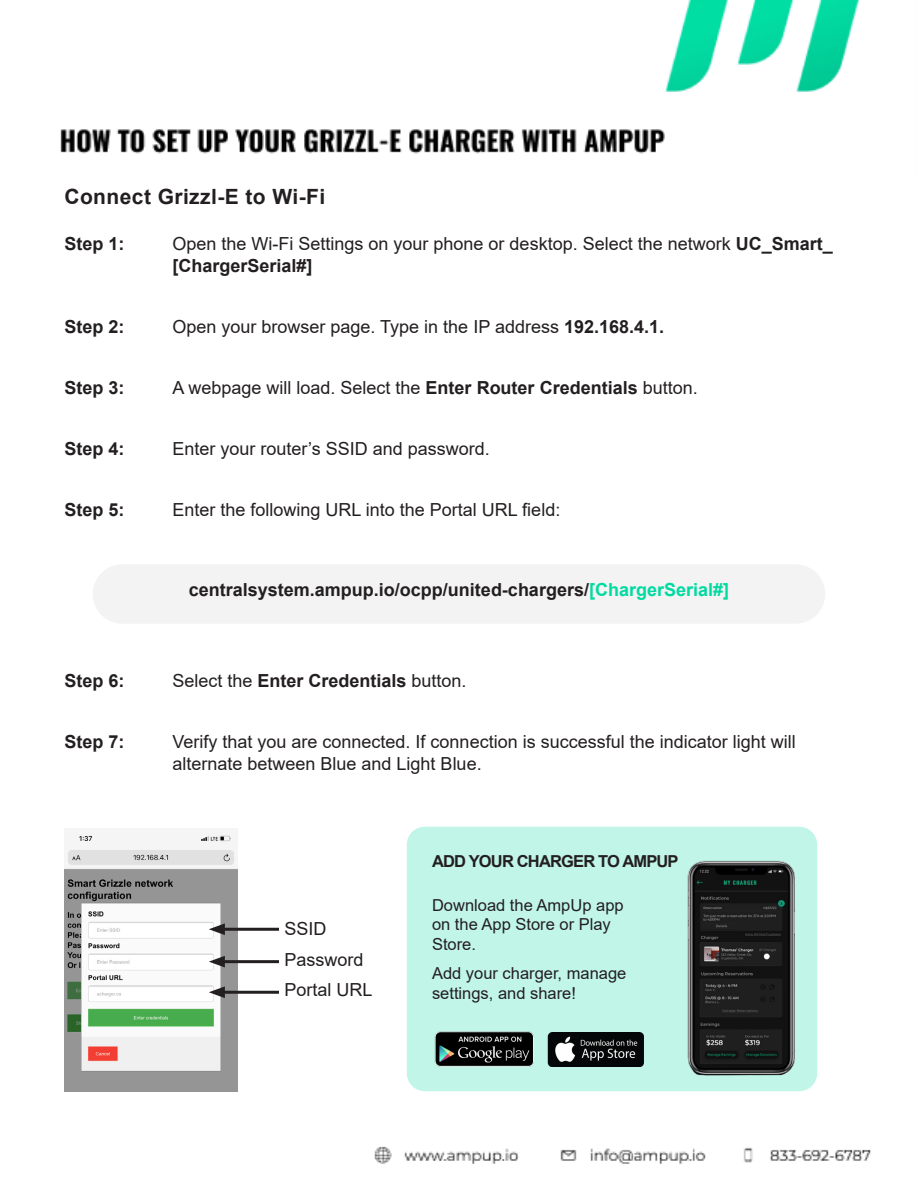
<style>
.page{position:relative;width:918px;height:1188px;background:#fff}
.page>*{position:absolute;margin:0;border:0;box-sizing:border-box;transform-origin:0 0}
.Heading_1{font:700 21px "Arial";letter-spacing:.02em;color:#231f20}
.t1{font:18px/21.6px "Arial";color:#231f20}
.t2{font:700 18px "Arial";color:#231f20}
.t3{font:16.5px/19.8px "Arial";color:#231f20}
.t4{font:700 16.5px "Arial";letter-spacing:-.05em;color:#231f20}
.s1{font-weight:700}
.s2{color:#01daa1}
</style>
<div class="page">
<img style="left:60px;top:0;width:799px;height:154px">
<img style="left:374px;top:1146px;width:497px;height:18px">
<div style="left:407px;top:827px;width:410px;height:264px;background:#c0f5e7;border-radius:18px"></div>
<div style="left:93px;top:564px;width:732px;height:60px;background:#f3f3f3;border-radius:30px"></div>
<img style="left:64px;top:833px;width:173px;height:258px">
<hr style="left:219px;top:928px;width:60px;height:3px;background:#231f20">
<svg style="left:209px;top:923px;width:16px;height:12px"></svg>
<hr style="left:219px;top:960px;width:60px;height:3px;background:#231f20">
<svg style="left:209px;top:956px;width:16px;height:12px"></svg>
<hr style="left:219px;top:991px;width:60px;height:3px;background:#231f20">
<svg style="left:209px;top:986px;width:16px;height:12px"></svg>
<img style="left:687px;top:860px;width:108px;height:216px">
<img style="left:434px;top:1031px;width:100px;height:36px">
<img style="left:547px;top:1033px;width:96px;height:33px">
<p class="Heading_1" style="left:64px;top:182px;width:262px">Connect Grizzl-E to Wi-Fi</p>
<p class="t2" style="left:64px;top:231px;width:62px">Step 1:</p>
<p class="t1" style="left:172px;top:233px;width:662px">Open the Wi-Fi Settings on your phone or desktop. Select the network <span class="s1">UC_Smart_ [ChargerSerial#]</span></p>
<p class="t2" style="left:64px;top:314px;width:62px">Step 2:</p>
<p class="t1" style="left:172px;top:316px;width:493px">Open your browser page. Type in the IP address <span class="s1">192.168.4.1.</span></p>
<p class="t2" style="left:64px;top:375px;width:62px">Step 3:</p>
<p class="t1" style="left:172px;top:377px;width:527px">A webpage will load. Select the <span class="s1">Enter Router Credentials</span> button.</p>
<p class="t2" style="left:64px;top:436px;width:62px">Step 4:</p>
<p class="t1" style="left:172px;top:438px;width:319px">Enter your router’s SSID and password.</p>
<p class="t2" style="left:64px;top:497px;width:62px">Step 5:</p>
<p class="t1" style="left:172px;top:499px;width:389px">Enter the following URL into the Portal URL field:</p>
<p class="t2" style="left:189px;top:577px;width:542px">centralsystem.ampup.io/ocpp/united-chargers/<span class="s2">[ChargerSerial#]</span></p>
<p class="t2" style="left:64px;top:668px;width:62px">Step 6:</p>
<p class="t1" style="left:172px;top:670px;width:296px">Select the <span class="s1">Enter Credentials</span> button.</p>
<p class="t2" style="left:64px;top:729px;width:62px">Step 7:</p>
<p class="t1" style="left:172px;top:731px;width:625px">Verify that you are connected. If connection is successful the indicator light will alternate between Blue and Light Blue.</p>
<p class="t1" style="left:284px;top:918px;width:44px">SSID</p>
<p class="t1" style="left:284px;top:949px;width:81px">Password</p>
<p class="t1" style="left:284px;top:979px;width:90px">Portal URL</p>
<p class="t4" style="left:432px;top:850px;width:248px">ADD YOUR CHARGER TO AMPUP</p>
<p class="t3" style="left:432px;top:895px;width:193px">Download the AmpUp app on the App Store or Play<br>Store.</p>
<p class="t3" style="left:432px;top:963px;width:196px">Add your charger, manage settings, and share!</p>
</div>
